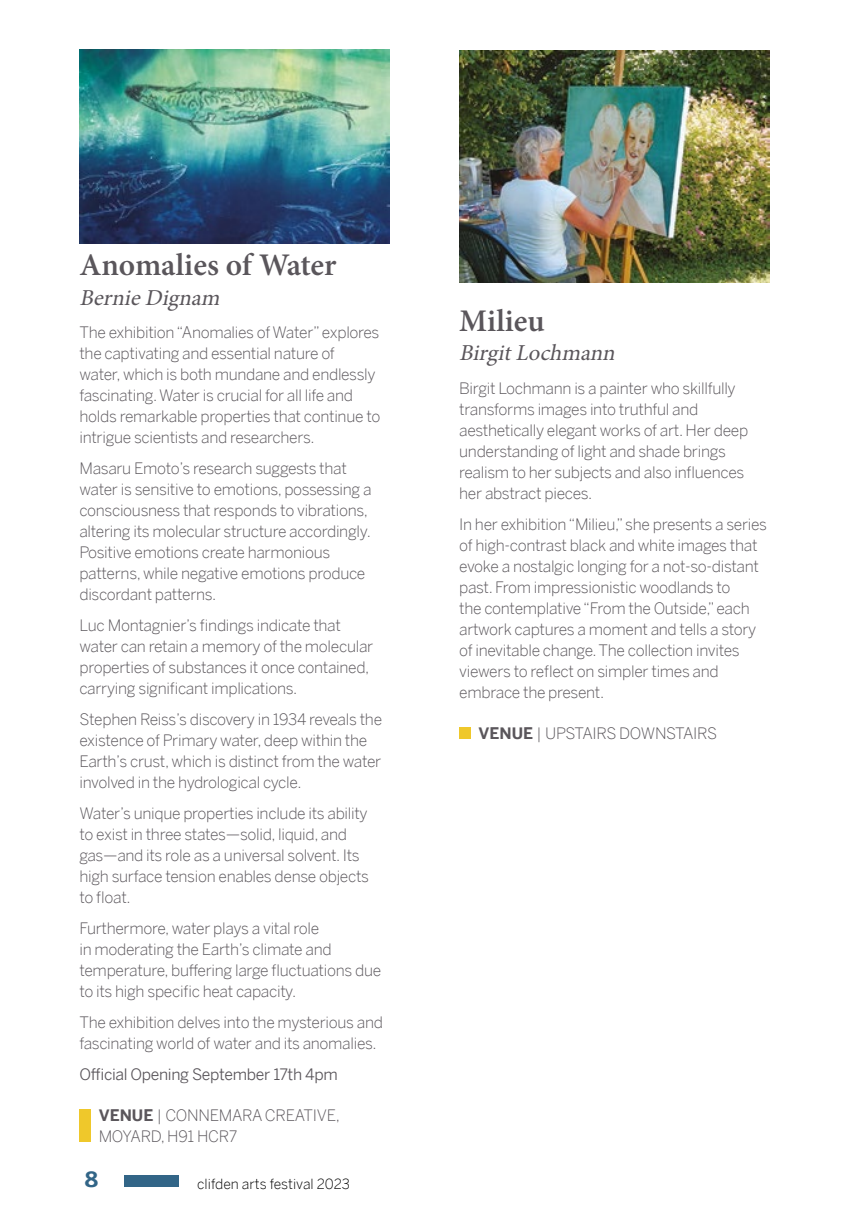
<style>
.page{position:relative;width:844px;height:1216px;background:#fff}
.page>*{position:absolute;margin:0;border:0;box-sizing:border-box;transform-origin:0 0}
.t1{font:600 31.5px "Minion Pro";color:#5a565b}
.t2{font:italic 22.75px "Minion Pro";color:#5a565b}
.t3{font:700 21px "Benton Sans";color:#326587}
.t4{font:300 15.75px/21px "Benton Sans";letter-spacing:-.02em;color:#5a565b}
.t5{font:15.75px "Benton Sans";letter-spacing:-.02em;color:#5a565b}
.t6{font:300 14px "Benton Sans";color:#000}
.s1{font-weight:700}
</style>
<div class="page">
<div style="left:124px;top:1175px;width:55px;height:11px;background:#326587"></div>
<div style="left:79px;top:1108px;width:12px;height:33px;background:#efc82b"></div>
<img style="left:79px;top:50px;width:311px;height:193px">
<img style="left:459px;top:50px;width:310px;height:233px">
<div style="left:459px;top:727px;width:12px;height:11px;background:#efc82b"></div>
<h1 class="t1" style="left:79px;top:243px;width:258px">Anomalies of Water</h1>
<h2 class="t2" style="left:79px;top:282px;width:147px">BernieDignam</h2>
<p class="t4" style="left:79px;top:321px;width:302px">The exhibition “Anomalies of Water” explores the captivating and essential nature of<br>water, which is both mundane and endlessly fascinating. Water is crucial for all life and holds remarkable properties that continue to intrigue scientists and researchers.</p>
<p class="t4" style="left:79px;top:457px;width:293px">Masaru Emoto’s research suggests that water is sensitive to emotions, possessing a consciousness that responds to vibrations, altering its molecular structure accordingly.<br>Positive emotions create harmonious patterns, while negative emotions produce discordant patterns.</p>
<p class="t4" style="left:79px;top:614px;width:295px">Luc Montagnier’s findings indicate that water can retain a memory of the molecular properties of substances it once contained, carrying significant implications.</p>
<p class="t4" style="left:79px;top:707px;width:304px">Stephen Reiss’s discovery in 1934 reveals the existence of Primary water, deep within the Earth’s crust, which is distinct from the water involved in the hydrological cycle.</p>
<p class="t4" style="left:79px;top:801px;width:291px">Water’s unique properties include its ability to exist in three states—solid, liquid, and gas—and its role as a universal solvent. Its high surface tension enables dense objects to float.</p>
<p class="t4" style="left:79px;top:916px;width:303px">Furthermore, water plays a vital role<br>in moderating the Earth’s climate and temperature, buffering large fluctuations due to its high specific heat capacity.</p>
<p class="t4" style="left:79px;top:1010px;width:305px">The exhibition delves into the mysterious and fascinating world of water and its anomalies.</p>
<p class="t5" style="left:79px;top:1062px;width:260px">Official Opening September 17th 4pm</p>
<p class="t4" style="left:99px;top:1103px;width:243px"><span class="s1">VENUE</span> | CONNEMARA CREATIVE,<br>MOYARD, H91 HCR7</p>
<h3 class="t3" style="left:85px;top:1164px;width:15px">8</h3>
<p class="t6" style="left:197px;top:1173px;width:154px">clifden arts festival 2023</p>
<h1 class="t1" style="left:459px;top:299px;width:87px">Milieu</h1>
<h2 class="t2" style="left:459px;top:338px;width:163px">BirgitLochmann</h2>
<p class="t4" style="left:459px;top:376px;width:290px">Birgit Lochmann is a painter who skillfully transforms images into truthful and aesthetically elegant works of art. Her deep understanding of light and shade brings realism to her subjects and also influences her abstract pieces.</p>
<p class="t4" style="left:459px;top:512px;width:309px">In her exhibition “Milieu,” she presents a series of high-contrast black and white images that evoke a nostalgic longing for a not-so-distant past. From impressionistic woodlands to<br>the contemplative “From the Outside,” each artwork captures a moment and tells a story of inevitable change. The collection invites viewers to reflect on simpler times and embrace the present.</p>
<p class="t4" style="left:478px;top:721px;width:240px"><span class="s1">VENUE</span> | UPSTAIRS DOWNSTAIRS</p>
</div>
